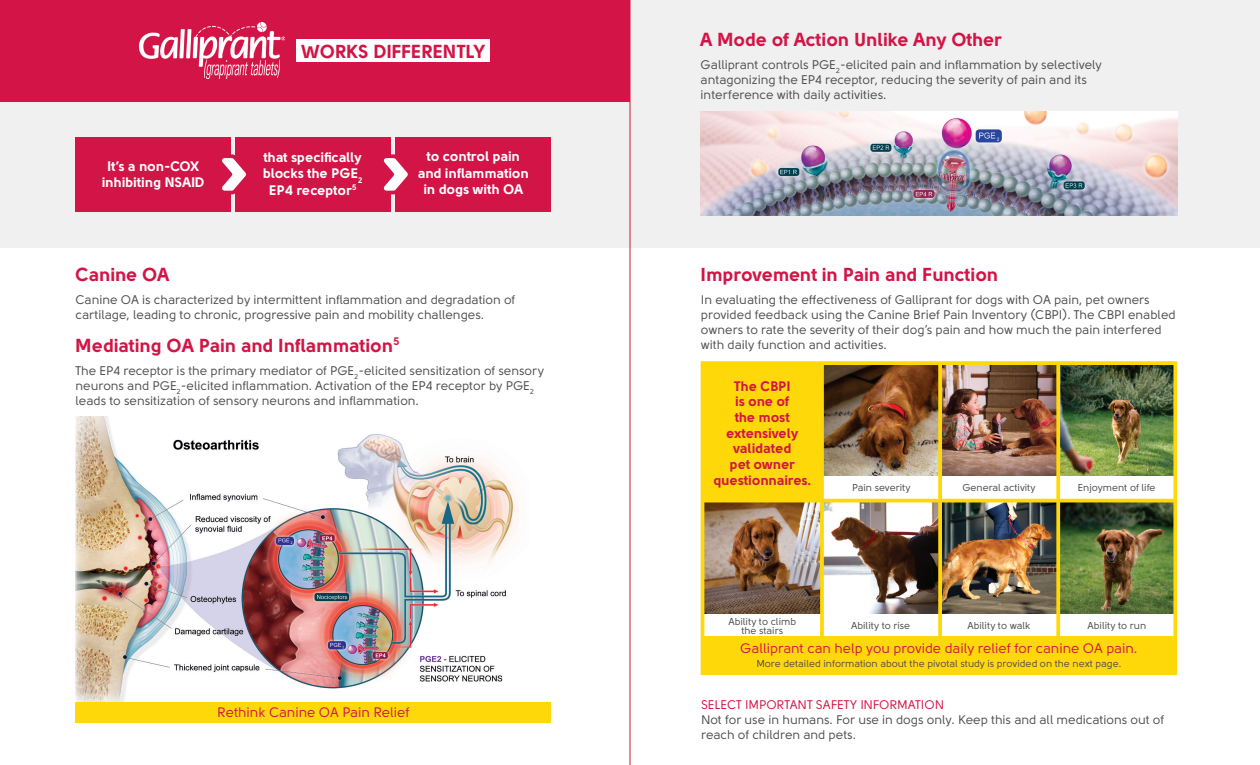
<style>
.page{position:relative;width:1260px;height:765px;background:#fff}
.page>*{position:absolute;margin:0;border:0;box-sizing:border-box;transform-origin:0 0}
.t1{font:18.75px "Solomon Sans Bold";color:#d21446}
.t2{font:13.75px/16.5px "Solomon Sans Bold";color:#fff;text-align:center}
.t3{font:13.75px "Solomon Sans Normal";color:#d21446}
.t4{font:13.75px/15.6px "Solomon Sans Bold";color:#d21446;text-align:center}
.t5{font:12.5px/15px "Solomon Sans Normal";color:#4b4c4c}
.t6{font:12.5px "Solomon Sans Normal";color:#d21446}
.t7{font:10px/8.8px "Solomon Sans Normal";color:#464748;text-align:center}
.t8{font:10px "Solomon Sans Normal";color:#4b4c4c}
</style>
<div class="page">
<div style="left:0;top:0;width:1260px;height:248px;background:#f0f0f0"></div>
<img style="left:701px;top:111px;width:476px;height:105px">
<img style="left:76px;top:417px;width:442px;height:285px">
<img style="left:706px;top:502px;width:114px;height:112px">
<img style="left:824px;top:366px;width:348px;height:110px">
<img style="left:942px;top:502px;width:230px;height:112px">
<img style="left:824px;top:502px;width:114px;height:112px">
<div style="left:0;top:0;width:630px;height:101px;background:#d21446"></div>
<div style="left:296px;top:39px;width:194px;height:23px;background:#fff"></div>
<img style="left:140px;top:23px;width:145px;height:56px">
<div style="left:76px;top:137px;width:155px;height:75px;background:#d21446"></div>
<div style="left:235px;top:137px;width:156px;height:75px;background:#d21446"></div>
<div style="left:396px;top:137px;width:155px;height:75px;background:#d21446"></div>
<svg style="left:222px;top:154px;width:24px;height:41px"></svg>
<svg style="left:383px;top:152px;width:25px;height:45px"></svg>
<div style="left:702px;top:637px;width:475px;height:38px;background:#ffd80a"></div>
<div style="left:76px;top:702px;width:475px;height:21px;background:#ffd80a"></div>
<svg style="left:820px;top:366px;width:4px;height:271px"></svg>
<svg style="left:938px;top:366px;width:4px;height:271px"></svg>
<svg style="left:1056px;top:366px;width:4px;height:271px"></svg>
<hr style="left:703px;top:499px;width:473px;height:3px;background:#ffd80a">
<div style="left:701px;top:361px;width:476px;height:314px;border:4px solid #ffd80a"></div>
<div style="left:703px;top:364px;width:119px;height:138px;background:#ffd80a"></div>
<hr style="left:630px;top:0;width:1px;height:765px;background:#d21446">
<h1 class="t1" style="left:302px;top:40px;width:185px">WORKS DIFFERENTLY</h1>
<p class="t2" style="left:102px;top:157px;width:104px">It’s a non-COX inhibiting NSAID</p>
<p class="t2" style="left:263px;top:149px;width:101px">that specifically blocks the PGE<sub>2<br></sub>EP4 receptor<sup>5</sup></p>
<p class="t2" style="left:418px;top:148px;width:113px">to control pain and inflammation in dogs with OA</p>
<h1 class="t1" style="left:76px;top:263px;width:96px">Canine OA</h1>
<p class="t5" style="left:76px;top:292px;width:441px">Canine OA is characterized by intermittent inflammation and degradation of cartilage, leading to chronic, progressive pain and mobility challenges.</p>
<h1 class="t1" style="left:76px;top:334px;width:326px">Mediating OA Pain and Inflammation<sup>5</sup></h1>
<p class="t5" style="left:76px;top:363px;width:470px">The EP4 receptor is the primary mediator of PGE<sub>2</sub>-elicited sensitization of sensory neurons and PGE<sub>2</sub>-elicited inflammation. Activation of the EP4 receptor by PGE<sub>2 </sub>leads to sensitization of sensory neurons and inflammation.</p>
<p class="t3" style="left:217px;top:705px;width:194px">Rethink Canine OA Pain Relief</p>
<h1 class="t1" style="left:701px;top:28px;width:303px">A Mode of Action Unlike Any Other</h1>
<p class="t5" style="left:701px;top:57px;width:403px">Galliprant controls PGE<sub>2</sub>-elicited pain and inflammation by selectively antagonizing the EP4 receptor, reducing the severity of pain and its interference with daily activities.</p>
<h1 class="t1" style="left:701px;top:263px;width:299px">Improvement in Pain and Function</h1>
<p class="t5" style="left:701px;top:292px;width:476px">In evaluating the effectiveness of Galliprant for dogs with OA pain, pet owners provided feedback using the Canine Brief Pain Inventory (CBPI). The CBPI enabled owners to rate the severity of their dog’s pain and how much the pain interfered with daily function and activities.</p>
<p class="t4" style="left:714px;top:378px;width:99px">The CBPI<br>is one of<br>the most extensively validated<br>pet owner questionnaires.</p>
<p class="t7" style="left:852px;top:483px;width:60px">Pain severity</p>
<p class="t7" style="left:962px;top:483px;width:75px">General activity</p>
<p class="t7" style="left:1078px;top:483px;width:79px">Enjoyment of life</p>
<p class="t7" style="left:728px;top:617px;width:69px">Ability to climb the stairs</p>
<p class="t7" style="left:851px;top:621px;width:61px">Ability to rise</p>
<p class="t7" style="left:967px;top:621px;width:65px">Ability to walk</p>
<p class="t7" style="left:1088px;top:621px;width:60px">Ability to run</p>
<p class="t8" style="left:757px;top:658px;width:366px">More detailed information about the pivotal study is provided on the next page.</p>
<p class="t3" style="left:740px;top:641px;width:399px">Galliprant can help you provide daily relief for canine OA pain.</p>
<p class="t6" style="left:701px;top:697px;width:245px">SELECT IMPORTANT SAFETY INFORMATION</p>
<p class="t5" style="left:701px;top:713px;width:465px">Not for use in humans. For use in dogs only. Keep this and all medications out of reach of children and pets.</p>
</div>
